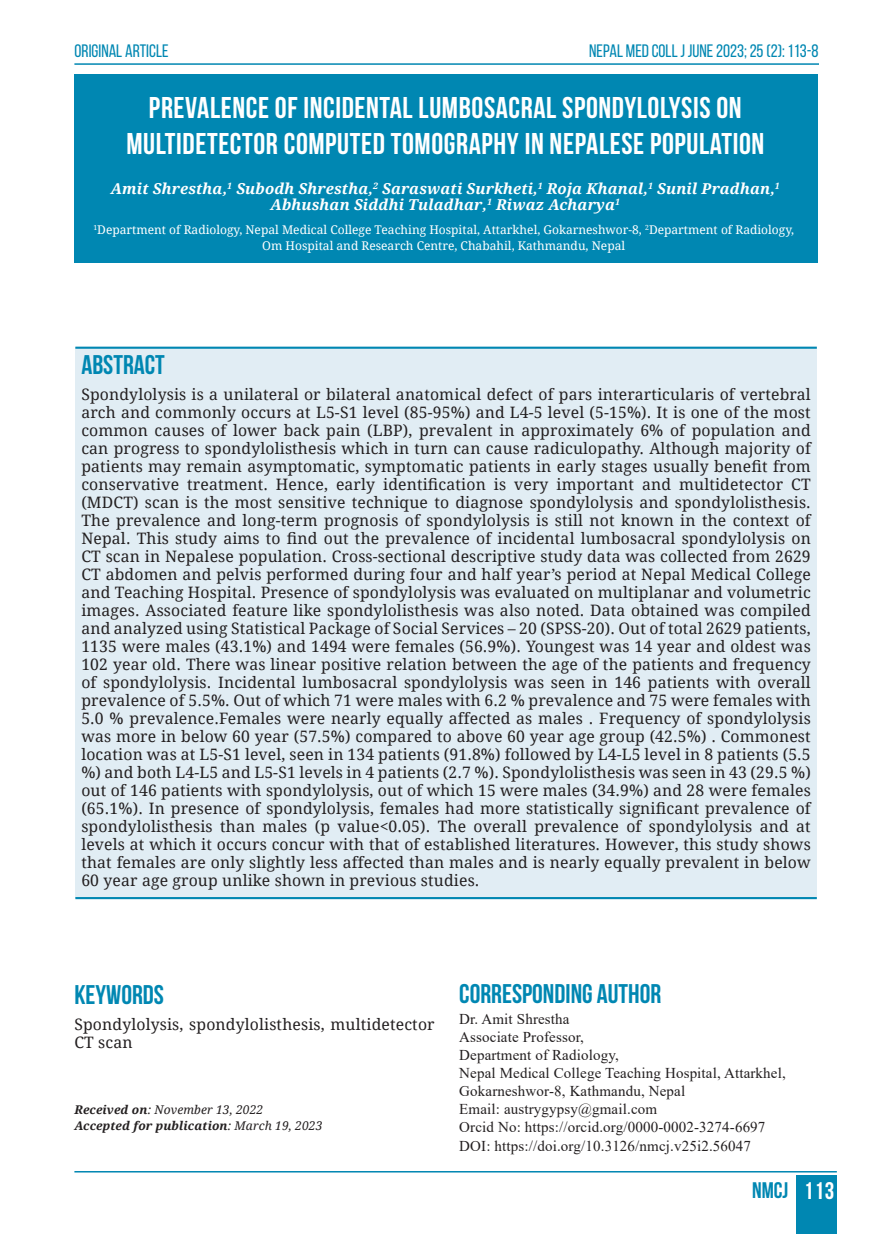
<style>
.page{position:relative;width:893px;height:1234px;background:#fff}
.page>*{position:absolute;margin:0;border:0;box-sizing:border-box;transform-origin:0 0}
.t1{font:700 30px/36px "Bebas Neue";letter-spacing:.02em;color:#fff;text-align:center}
.subhead{font:700 27px "Bebas Neue";color:#0087b2}
.t2{font:700 22.5px "Bebas Neue";color:#0087b2}
.t3{font:18px "Bebas Neue";color:#0087b2}
.MAIN_TEXT_PARA{font:15.75px/18px "Droid Serif";letter-spacing:.01em;color:#231f20;text-align:justify}
.t4{font:15px/18px "Times New Roman";letter-spacing:.01em;color:#231f20}
.MAIN_TEXT_PARA-2{font:italic 700 15px/16.5px "Droid Serif";letter-spacing:.01em;color:#fff;text-align:center}
.t5{font:12px/16.5px "Droid Serif";color:#fff;text-align:center}
.t6{font:italic 700 12px "Droid Serif";letter-spacing:.01em;color:#231f20}
.t7{font:italic 12px "Droid Serif";letter-spacing:.01em;color:#231f20}
.s1{font-weight:700}
.s2{font-weight:400}
.s3{font-size:24px;color:#fff}
</style>
<div class="page">
<div style="left:796px;top:1174px;width:41px;height:59px;background:#0087b2"></div>
<hr style="left:74px;top:1170px;width:763px;height:2px;background:#0087b2">
<hr style="left:74px;top:63px;width:745px;height:2px;background:#0087b2">
<div style="left:74px;top:75px;width:744px;height:188px;background:#0087b2"></div>
<div style="left:75px;top:347px;width:742px;height:550px;background:#e1edf4"></div>
<hr style="left:75px;top:346px;width:742px;height:3px;background:#0087b2">
<hr style="left:75px;top:896px;width:742px;height:2px;background:#0087b2">
<p class="t3" style="left:75px;top:41px;width:95px">ORIGINAL ARTICLE</p>
<p class="t3" style="left:589px;top:41px;width:231px">NEPAL MED COLL J JUNE 2023; 25 (2): 113-8</p>
<p class="t1" style="left:126px;top:89px;width:639px">PREVALENCE OF INCIDENTAL LUMBOSACRAL SPONDYLOLYSIS ON<br>MULTIDETECTOR COMPUTED TOMOGRAPHY IN NEPALESE POPULATION</p>
<p class="MAIN_TEXT_PARA-2" style="left:111px;top:180px;width:671px">Amit Shrestha,<sup>1</sup> Subodh Shrestha,<sup>2</sup> Saraswati Surkheti,<sup>1</sup> Roja Khanal,<sup>1</sup> Sunil Pradhan,<sup>1<br></sup>Abhushan Siddhi Tuladhar,<sup>1</sup> Riwaz Acharya<sup>1</sup></p>
<p class="t5" style="left:93px;top:221px;width:702px"><sup>1</sup>Department of Radiology, Nepal Medical College Teaching Hospital, Attarkhel, Gokarneshwor-8, <sup>2</sup>Department of Radiology,<br>Om Hospital and Research Centre, Chabahil, Kathmandu, Nepal</p>
<p class="subhead" style="left:81px;top:350px;width:85px">ABSTRACT</p>
<p class="MAIN_TEXT_PARA" style="left:81px;top:385px;width:731px">Spondylolysis is a unilateral or bilateral anatomical defect of pars interarticularis of vertebral arch and commonly occurs at L5-S1 level (85-95%) and L4-5 level (5-15%). It is one of the most common causes of lower back pain (LBP), prevalent in approximately 6% of population and can progress to spondylolisthesis which in turn can cause radiculopathy. Although majority of patients may remain asymptomatic, symptomatic patients in early stages usually benefit from conservative treatment. Hence, early identification is very important and multidetector CT (MDCT) scan is the most sensitive technique to diagnose spondylolysis and spondylolisthesis.<br>The prevalence and long-term prognosis of spondylolysis is still not known in the context of Nepal. This study aims to find out the prevalence of incidental lumbosacral spondylolysis on CT scan in Nepalese population. Cross-sectional descriptive study data was collected from 2629<br>CT abdomen and pelvis performed during four and half year’s period at Nepal Medical College and Teaching Hospital. Presence of spondylolysis was evaluated on multiplanar and volumetric images. Associated feature like spondylolisthesis was also noted. Data obtained was compiled and analyzed using Statistical Package of Social Services – 20 (SPSS-20). Out of total 2629 patients, 1135 were males (43.1%) and 1494 were females (56.9%). Youngest was 14 year and oldest was 102 year old. There was linear positive relation between the age of the patients and frequency of spondylolysis. Incidental lumbosacral spondylolysis was seen in 146 patients with overall prevalence of 5.5%. Out of which 71 were males with 6.2 % prevalence and 75 were females with 5.0 % prevalence.Females were nearly equally affected as males . Frequency of spondylolysis was more in below 60 year (57.5%) compared to above 60 year age group (42.5%) . Commonest location was at L5-S1 level, seen in 134 patients (91.8%) followed by L4-L5 level in 8 patients (5.5 %) and both L4-L5 and L5-S1 levels in 4 patients (2.7 %). Spondylolisthesis was seen in 43 (29.5 %) out of 146 patients with spondylolysis, out of which 15 were males (34.9%) and 28 were females (65.1%). In presence of spondylolysis, females had more statistically significant prevalence of spondylolisthesis than males (p value&lt;0.05). The overall prevalence of spondylolysis and at levels at which it occurs concur with that of established literatures. However, this study shows that females are only slightly less affected than males and is nearly equally prevalent in below 60 year age group unlike shown in previous studies.</p>
<p class="subhead" style="left:74px;top:979px;width:91px">KEYWORDS</p>
<p class="MAIN_TEXT_PARA" style="left:74px;top:1014px;width:362px">Spondylolysis, spondylolisthesis, multidetector<br>CT scan</p>
<p class="t7" style="left:74px;top:1101px;width:190px"><span class="s1">Received on</span>: November 13, 2022</p>
<p class="t6" style="left:74px;top:1117px;width:250px">Accepted for publication<span class="s2">: March 19, 2023</span></p>
<p class="subhead" style="left:459px;top:979px;width:204px">CORRESPONDING AUTHOR</p>
<p class="t4" style="left:459px;top:1009px;width:112px">Dr. Amit Shrestha</p>
<p class="t4" style="left:459px;top:1027px;width:126px">Associate Professor,</p>
<p class="t4" style="left:459px;top:1045px;width:161px">Department of Radiology,</p>
<p class="t4" style="left:459px;top:1063px;width:328px">Nepal Medical College Teaching Hospital, Attarkhel,<br>Gokarneshwor-8, Kathmandu, Nepal</p>
<p class="t4" style="left:459px;top:1099px;width:199px">Email: austrygypsy@gmail.com</p>
<p class="t4" style="left:459px;top:1117px;width:308px">Orcid No: https://orcid.org/0000-0002-3274-6697</p>
<p class="t4" style="left:459px;top:1135px;width:293px">DOI: https://doi.org/10.3126/nmcj.v25i2.56047</p>
<h3 class="t2" style="left:752px;top:1177px;width:84px">NMCJ <span class="s3">113</span></h3>
</div>
